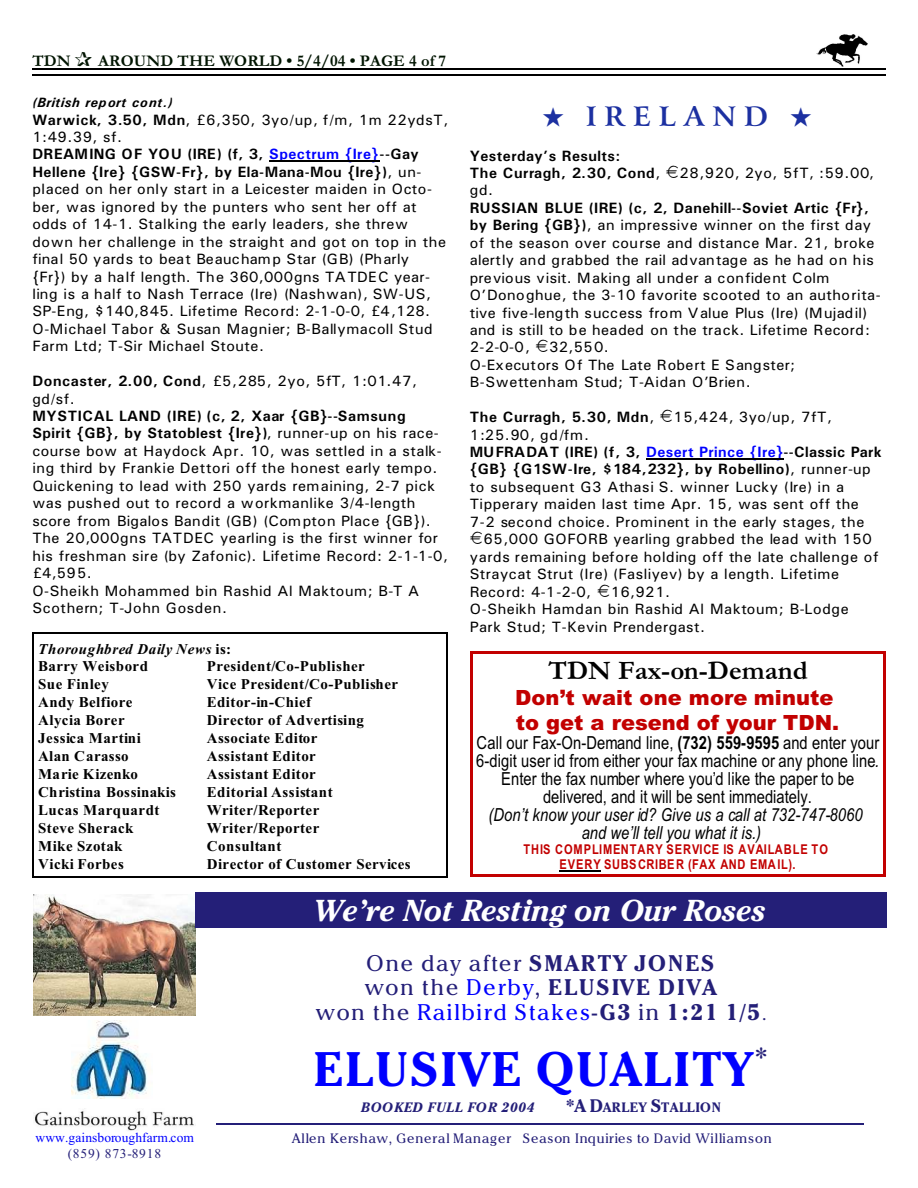
<style>
.page{position:relative;width:918px;height:1188px;background:#fff}
.page>*{position:absolute;margin:0;border:0;box-sizing:border-box;transform-origin:0 0}
.t1{font:700 48px "Chelthm ITC Bk BT";letter-spacing:.055em;color:#00f}
.t2{font:italic 700 30px "Chelthm ITC Bk BT";letter-spacing:.005em;color:#fff}
.t3{font:700 27px "Garamond";letter-spacing:.005em;color:#000}
.t4{font:700 27px "Arrus BT";letter-spacing:.3em;color:#1c30a1}
.t5{font:700 22.35px/24.6px "Chelthm ITC Bk BT";letter-spacing:.095em;color:#241f78;text-align:center}
.t6{font:900 21px/25.2px "Arial";letter-spacing:.005em;color:#c20000}
.t7{font:18px/18px "Arial Narrow";letter-spacing:.005em;color:#000;text-align:center}
.t8{font:italic 18px/18px "Arial Narrow";letter-spacing:.005em;color:#000;text-align:center}
.t9{font:700 16.5px "Garamond";letter-spacing:.005em;color:#001400}
.t10{font:15px/17.4px "Univers";letter-spacing:.03em;color:#000}
.t11{font:700 15px "Times New Roman";letter-spacing:.03em;color:#000}
.t12{font:700 15px/17.4px "Univers";letter-spacing:.04em;color:#000}
.t13{font:italic 700 15px/17.2px "Times New Roman";letter-spacing:.05em;color:#000}
.t14{font:700 15px "Times New Roman";letter-spacing:.01em;color:#000}
.t15{font:700 13.5px/14.7px "Arial Narrow";letter-spacing:.07em;color:#c20000;text-align:center}
.t16{font:13.5px "Chelthm ITC Bk BT";letter-spacing:.065em;color:#241f78}
.t17{font:13.5px "Times New Roman";letter-spacing:.005em;color:#00f}
.t18{font:italic 700 13.5px "Univers";letter-spacing:.04em;color:#000}
.t19{font:italic 700 13.5px "Chelthm ITC Bk BT";letter-spacing:.055em;color:#241f78}
.t20{font:700 13.5px "Chelthm ITC Bk BT";letter-spacing:.045em;color:#241f78}
.t21{font:13.5px "Times New Roman";letter-spacing:.06em;color:#241f78}
.s1{font-weight:700}
.s2{font-weight:700;color:#00f}
.s3{font-style:normal}
.s4{font-weight:400}
.s5{font-style:italic}
.s6{font-weight:400;color:#00f}
.s7{font-weight:400;font-size:18px}
.s8{font-size:18px}
</style>
<div class="page">
<img style="left:817px;top:35px;width:51px;height:31px">
<hr style="left:32px;top:68px;width:853px;height:1px;background:#000">
<hr style="left:32px;top:75px;width:853px;height:1px;background:#000">
<img style="left:72px;top:1020px;width:77px;height:78px">
<img style="left:34px;top:1111px;width:160px;height:20px">
<img style="left:34px;top:894px;width:162px;height:122px">
<div style="left:195px;top:892px;width:692px;height:36px;background:#241f78"></div>
<hr style="left:216px;top:1123px;width:648px;height:2px;background:#241f78">
<hr style="left:560px;top:870px;width:41px;height:2px;background:#000">
<hr style="left:470px;top:651px;width:3px;height:226px;background:#c20000">
<hr style="left:883px;top:651px;width:2px;height:226px;background:#c20000">
<hr style="left:470px;top:651px;width:415px;height:3px;background:#c20000">
<hr style="left:470px;top:874px;width:415px;height:3px;background:#c20000">
<hr style="left:269px;top:161px;width:111px;height:1px;background:#000">
<hr style="left:646px;top:459px;width:138px;height:1px;background:#000">
<hr style="left:32px;top:633px;width:2px;height:245px;background:#000">
<hr style="left:447px;top:633px;width:1px;height:245px;background:#000">
<hr style="left:32px;top:633px;width:416px;height:1px;background:#000">
<hr style="left:32px;top:877px;width:416px;height:1px;background:#000">
<p class="t9" style="left:32px;top:55px;width:40px">TDN</p>
<p class="t9" style="left:98px;top:55px;width:349px">AROUND THE WORLD • 5/4/04 • PAGE 4 of 7</p>
<p class="t18" style="left:32px;top:98px;width:142px">(British report cont.)</p>
<p class="t10" style="left:32px;top:112px;width:417px"><span class="s1">Warwick, 3.50, Mdn</span>, £6,350, 3yo/up, f/m, 1m 22ydsT, 1:49.39, sf.<br><span class="s1">DREAMING OF YOU (IRE) (f, 3,</span> <span class="s2">Spectrum {Ire}</span><span class="s1">--Gay Hellene {Ire} {GSW-Fr}, by Ela-Mana-Mou {Ire})</span>, un&shy;placed on her only start in a Leicester maiden in Octo&shy;ber, was ignored by the punters who sent her off at odds of 14-1. Stalking the early leaders, she threw down her challenge in the straight and got on top in the final 50 yards to beat Beauchamp Star (GB) (Pharly<br>{Fr}) by a half length. The 360,000gns TATDEC year&shy;ling is a half to Nash Terrace (Ire) (Nashwan), SW-US, SP-Eng, $140,845. Lifetime Record: 2-1-0-0, £4,128.<br>O-Michael Tabor &amp; Susan Magnier; B-Ballymacoll Stud Farm Ltd; T-Sir Michael Stoute.</p>
<p class="t10" style="left:32px;top:374px;width:386px"><span class="s1">Doncaster, 2.00, Cond</span>, £5,285, 2yo, 5fT, 1:01.47, gd/sf.</p>
<p class="t10" style="left:32px;top:408px;width:417px"><span class="s1">MYSTICAL LAND (IRE) (c, 2, Xaar {GB}--Samsung<br>Spirit {GB}, by Statoblest {Ire})</span>, runner-up on his race&shy;course bow at Haydock Apr. 10, was settled in a stalk&shy;ing third by Frankie Dettori off the honest early tempo.<br>Quickening to lead with 250 yards remaining, 2-7 pick was pushed out to record a workmanlike 3/4-length score from Bigalos Bandit (GB) (Compton Place {GB}).<br>The 20,000gns TATDEC yearling is the first winner for his freshman sire (by Zafonic). Lifetime Record: 2-1-1-0, £4,595.<br>O-Sheikh Mohammed bin Rashid Al Maktoum; B-T A Scothern; T-John Gosden.</p>
<p class="t13" style="left:38px;top:641px;width:195px">Thoroughbred Daily News <span class="s3">is:<br>Barry Weisbord</span></p>
<p class="t11" style="left:207px;top:661px;width:160px">President/Co-Publisher</p>
<p class="t11" style="left:38px;top:679px;width:72px">Sue Finley</p>
<p class="t11" style="left:207px;top:679px;width:193px">Vice President/Co-Publisher</p>
<p class="t11" style="left:38px;top:697px;width:96px">Andy Belfiore</p>
<p class="t11" style="left:207px;top:697px;width:106px">Editor-in-Chief</p>
<p class="t11" style="left:38px;top:715px;width:88px">Alycia Borer</p>
<p class="t11" style="left:207px;top:715px;width:159px">Director of Advertising</p>
<p class="t11" style="left:38px;top:733px;width:104px">Jessica Martini</p>
<p class="t11" style="left:207px;top:733px;width:112px">Associate Editor</p>
<p class="t11" style="left:38px;top:751px;width:92px">Alan Carasso</p>
<p class="t11" style="left:207px;top:751px;width:111px">Assistant Editor</p>
<p class="t14" style="left:38px;top:769px;width:101px">Marie Kizenko</p>
<p class="t11" style="left:207px;top:769px;width:111px">Assistant Editor</p>
<p class="t14" style="left:38px;top:787px;width:139px">Christina Bossinakis</p>
<p class="t11" style="left:207px;top:787px;width:127px">Editorial Assistant</p>
<p class="t11" style="left:38px;top:805px;width:123px">Lucas Marquardt</p>
<p class="t11" style="left:207px;top:805px;width:114px">Writer/Reporter</p>
<p class="t11" style="left:38px;top:823px;width:97px">Steve Sherack</p>
<p class="t11" style="left:207px;top:823px;width:114px">Writer/Reporter</p>
<p class="t11" style="left:38px;top:841px;width:86px">Mike Szotak</p>
<p class="t11" style="left:207px;top:841px;width:76px">Consultant</p>
<p class="t11" style="left:38px;top:859px;width:87px">Vicki Forbes</p>
<p class="t11" style="left:207px;top:859px;width:205px">Director of Customer Services</p>
<h3 class="t4" style="left:543px;top:106px;width:270px">★ IRELAND ★</h3>
<p class="t12" style="left:470px;top:148px;width:192px">Yesterday’s Results:<br>The Curragh, 2.30, Cond<span class="s4">,</span></p>
<p class="t10" style="left:680px;top:165px;width:196px">28,920, 2yo, 5fT, :59.00,</p>
<p class="t10" style="left:470px;top:183px;width:25px">gd.</p>
<p class="t10" style="left:470px;top:200px;width:412px"><span class="s1">RUSSIAN BLUE (IRE) (c, 2, Danehill--Soviet Artic {Fr}, by Bering {GB})</span>, an impressive winner on the first day of the season over course and distance Mar. 21, broke alertly and grabbed the rail advantage as he had on his previous visit. Making all under a confident Colm O’Donoghue, the 3-10 favorite scooted to an authorita&shy;tive five-length success from Value Plus (Ire) (Mujadil) and is still to be headed on the track. Lifetime Record:<br>2-2-0-0,</p>
<p class="t10" style="left:470px;top:340px;width:327px;text-indent:79px">32,550.<br>O-Executors Of The Late Robert E Sangster;<br>B-Swettenham Stud; T-Aidan O’Brien.</p>
<p class="t12" style="left:470px;top:410px;width:186px">The Curragh, 5.30, Mdn<span class="s4">,</span></p>
<p class="t10" style="left:674px;top:410px;width:160px">15,424, 3yo/up, 7fT,</p>
<p class="t10" style="left:470px;top:427px;width:414px">1:25.90, gd/fm.<br><span class="s1">MUFRADAT (IRE) (f, 3,</span> <span class="s2">Desert Prince {Ire}</span><span class="s1">--Classic Park {GB} {G1SW-Ire, $184,232}, by Robellino)</span>, runner-up to subsequent G3 Athasi S. winner Lucky (Ire) in a Tipperary maiden last time Apr. 15, was sent off the 7-2 second choice. Prominent in the early stages, the</p>
<p class="t10" style="left:470px;top:532px;width:410px;text-indent:14px">65,000 GOFORB yearling grabbed the lead with 150 yards remaining before holding off the late challenge of Straycat Strut (Ire) (Fasliyev) by a length. Lifetime Record: 4-1-2-0,</p>
<p class="t10" style="left:470px;top:584px;width:381px;text-indent:141px">16,921.<br>O-Sheikh Hamdan bin Rashid Al Maktoum; B-Lodge<br>Park Stud; T-Kevin Prendergast.</p>
<h3 class="t3" style="left:548px;top:662px;width:261px">TDN Fax-on-Demand</h3>
<h3 class="t6" style="left:515px;top:687px;width:326px">Don’t wait one more minute to get a resend of your TDN.</h3>
<p class="t7" style="left:476px;top:735px;width:405px">Call our Fax-On-Demand line, <span class="s1">(732) 559-9595</span> and enter your 6-digit user id from either your fax machine or any phone line<span class="s5">.<br></span>Enter the fax number where you’d like the paper to be delivered, and it will be sent immediately.</p>
<p class="t8" style="left:489px;top:807px;width:376px">(Don’t know your user id? Give us a call at 732-747-8060 and we’ll tell you what it is.)</p>
<p class="t15" style="left:523px;top:844px;width:306px">THIS COMPLIMENTARY SERVICE IS AVAILABLE TO<br>EVERY SUBSCRIBER (FAX AND EMAIL).</p>
<p class="t17" style="left:36px;top:1133px;width:160px">www.gainsboroughfarm.com</p>
<p class="t21" style="left:68px;top:1149px;width:95px">(859) 873-8918</p>
<h2 class="t2" style="left:316px;top:898px;width:452px">We’re Not Resting on Our Roses</h2>
<h3 class="t5" style="left:316px;top:953px;width:452px"><span class="s4">One day after</span> SMARTY JONES<br><span class="s4">won the</span> <span class="s6">Derby</span><span class="s4">,</span> ELUSIVE DIVA<br><span class="s4">won the</span> <span class="s6">Railbird Stakes</span><span class="s4">-</span>G3 <span class="s4">in</span> 1:21 1/5<span class="s7">.</span></h3>
<h1 class="t1" style="left:313px;top:1049px;width:456px">ELUSIVE QUALITY<sup>*</sup></h1>
<p class="t19" style="left:362px;top:1101px;width:175px">BOOKED FULL FOR 2004</p>
<p class="t20" style="left:566px;top:1101px;width:157px"><span class="s8">*A D</span>ARLEY <span class="s8">S</span>TALLION</p>
<p class="t16" style="left:292px;top:1133px;width:481px">Allen Kershaw, General Manager Season Inquiries to David Williamson</p>
</div>
